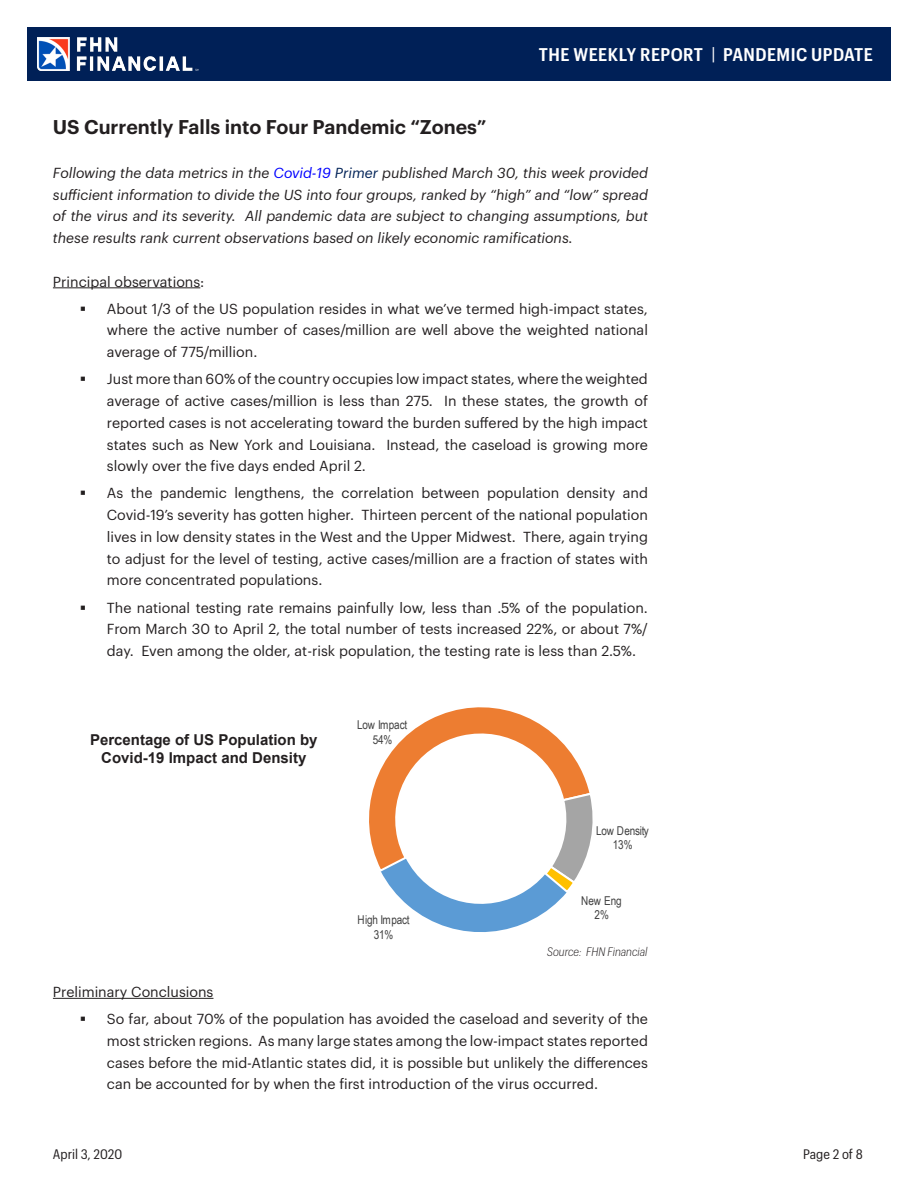
<style>
.page{position:relative;width:918px;height:1188px;background:#fff}
.page>*{position:absolute;margin:0;border:0;box-sizing:border-box;transform-origin:0 0}
.t1{font:600 19.5px "Graphik";color:#231f20}
.t2{font:600 18px "Graphik Compact";letter-spacing:.025em;color:#fff}
.Chart_Title{font:700 15px/18px "Arial";color:#231f20;text-align:center}
.t3{font:14.25px/21.8px "Graphik";color:#231f20;text-align:justify}
.t4{font:italic 14.25px/21.8px "Graphik";color:#231f20;text-align:justify}
.t5{font:13.5px "Graphik Compact";color:#231f20}
.t6{font:12.15px/14.2px "Arial Narrow";letter-spacing:-.01em;color:#404040;text-align:center}
.Chart_Source{font:italic 300 12px "Graphik Compact";color:#231f20}
.s1{font-weight:400}
.s2{color:#00f}
.s3{color:#002257}
</style>
<div class="page">
<div style="left:27px;top:27px;width:864px;height:54px;background:#002057"></div>
<img style="left:38px;top:38px;width:161px;height:32px">
<hr style="left:53px;top:287px;width:147px;height:1px;background:#231f20">
<svg style="left:369px;top:707px;width:224px;height:225px"></svg>
<hr style="left:53px;top:998px;width:160px;height:1px;background:#231f20">
<p class="t2" style="left:539px;top:42px;width:336px">THE WEEKLY REPORT <span class="s1">|</span> PANDEMIC UPDATE</p>
<p class="t1" style="left:53px;top:112px;width:435px">US Currently Falls into Four Pandemic “Zones”</p>
<p class="t4" style="left:53px;top:161px;width:597px">Following the data metrics in the <span class="s2">Covid-19</span> <span class="s3">Primer</span> published March 30, this week provided sufficient information to divide the US into four groups, ranked by “high” and “low” spread of the virus and its severity. All pandemic data are subject to changing assumptions, but these results rank current observations based on likely economic ramifications.</p>
<p class="t3" style="left:53px;top:269px;width:153px">Principal observations:</p>
<p class="t3" style="left:107px;top:296px;width:543px">About 1/3 of the US population resides in what we’ve termed high-impact states, where the active number of cases/million are well above the weighted national average of 775/million.</p>
<p class="t3" style="left:107px;top:367px;width:543px">Just more than 60% of the country occupies low impact states, where the weighted average of active cases/million is less than 275. In these states, the growth of reported cases is not accelerating toward the burden suffered by the high impact states such as New York and Louisiana. Instead, the caseload is growing more slowly over the five days ended April 2.</p>
<p class="t3" style="left:107px;top:481px;width:543px">As the pandemic lengthens, the correlation between population density and Covid-19’s severity has gotten higher. Thirteen percent of the national population lives in low density states in the West and the Upper Midwest. There, again trying to adjust for the level of testing, active cases/million are a fraction of states with more concentrated populations.</p>
<p class="t3" style="left:107px;top:595px;width:543px">The national testing rate remains painfully low, less than .5% of the population.<br>From March 30 to April 2, the total number of tests increased 22%, or about 7%/ day. Even among the older, at-risk population, the testing rate is less than 2.5%.</p>
<p class="Chart_Title" style="left:90px;top:731px;width:229px">Percentage of US Population by<br>Covid-19 Impact and Density</p>
<p class="t6" style="left:357px;top:718px;width:52px">Low Impact<br>54%</p>
<p class="t6" style="left:358px;top:913px;width:54px">High Impact<br>31%</p>
<p class="t6" style="left:596px;top:823px;width:54px">Low Density<br>13%</p>
<p class="t6" style="left:581px;top:893px;width:42px">New Eng<br>2%</p>
<p class="Chart_Source" style="left:547px;top:944px;width:102px">Source: FHN Financial</p>
<p class="t3" style="left:53px;top:980px;width:162px">Preliminary Conclusions</p>
<p class="t3" style="left:107px;top:1007px;width:543px">So far, about 70% of the population has avoided the caseload and severity of the most stricken regions. As many large states among the low-impact states reported cases before the mid-Atlantic states did, it is possible but unlikely the differences can be accounted for by when the first introduction of the virus occurred.</p>
<p class="t5" style="left:53px;top:1144px;width:71px">April 3, 2020</p>
<p class="t5" style="left:803px;top:1144px;width:61px">Page 2 of 8</p>
</div>
